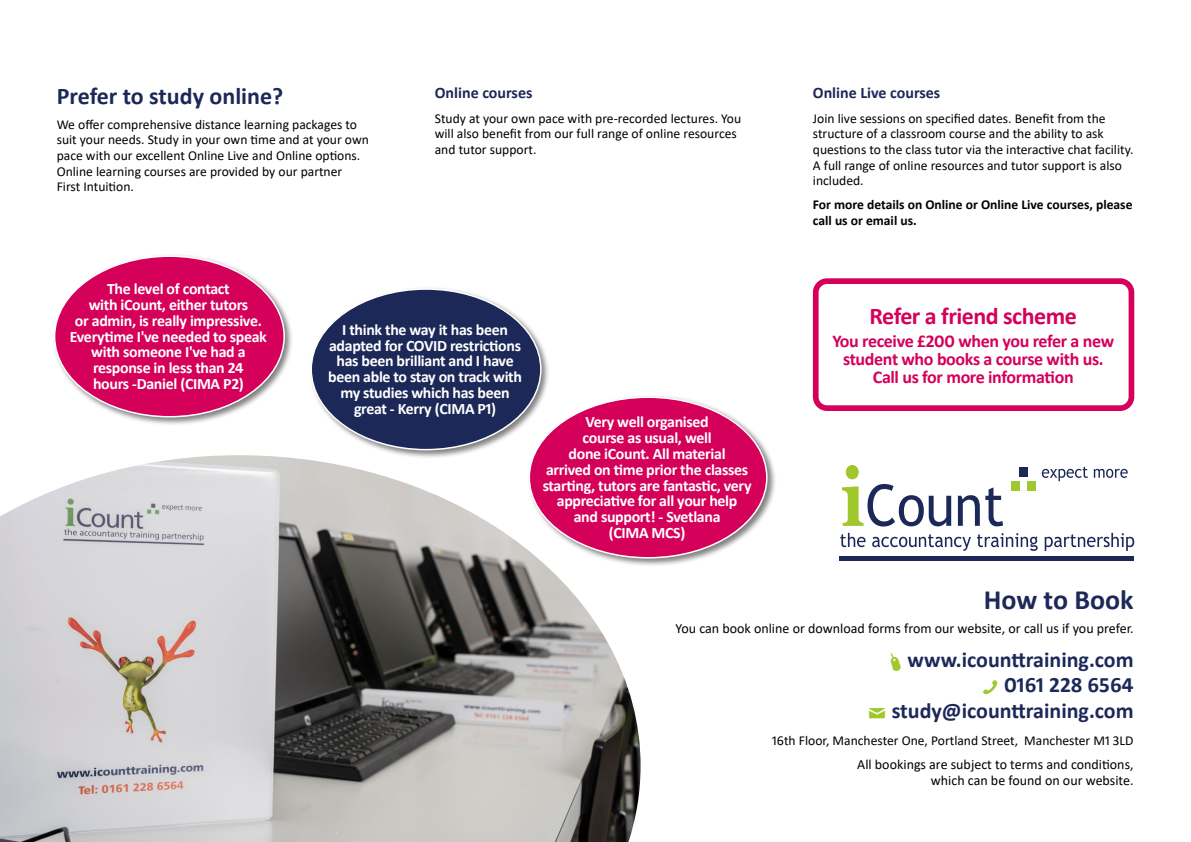
<style>
.page{position:relative;width:1191px;height:842px;background:#fff}
.page>*{position:absolute;margin:0;border:0;box-sizing:border-box;transform-origin:0 0}
.t1{font:700 28px "Calibri";color:#1c2958}
.t2{font:700 24px "Calibri";color:#1c2958}
.t3{font:700 24px "Calibri";letter-spacing:-.02em;color:#d4005a}
.t4{font:700 22px/25.4px "Calibri";color:#1c2958;text-align:right}
.t5{font:700 18px/18px "Calibri";letter-spacing:-.02em;color:#d4005a;text-align:center}
.t6{font:700 16px "Calibri";color:#1c2958}
.t7{font:700 15.8px/15.8px "Calibri";letter-spacing:-.02em;color:#fff;text-align:center}
.t8{font:14px/16px "Calibri";color:#000;text-align:right}
.t9{font:13.6px/15.6px "Calibri";color:#000}
.t10{font:700 13.6px/15.6px "Calibri";color:#000}
.s1{font-family:"Entypo";font-weight:400;font-size:35.2px;color:#a0c72c}
</style>
<div class="page">
<img style="left:0;top:455px;width:640px;height:387px">
<div style="left:52px;top:254px;width:242px;height:172px;background:#000;opacity:.5"></div>
<div style="left:55px;top:256px;width:229px;height:161px;background:#d4005a;border-radius:50%"></div>
<div style="left:309px;top:286px;width:241px;height:173px;background:#000;opacity:.5"></div>
<div style="left:311px;top:289px;width:230px;height:161px;background:#1c2958;border-radius:50%"></div>
<div style="left:526px;top:395px;width:250px;height:172px;background:#000;opacity:.5"></div>
<div style="left:529px;top:397px;width:238px;height:161px;background:#d4005a;border-radius:50%"></div>
<svg style="left:840px;top:533px;width:25px;height:14px"></svg>
<svg style="left:872px;top:534px;width:99px;height:17px"></svg>
<svg style="left:977px;top:533px;width:60px;height:18px"></svg>
<svg style="left:1044px;top:533px;width:90px;height:18px"></svg>
<svg style="left:1041px;top:467px;width:46px;height:14px"></svg>
<svg style="left:1093px;top:469px;width:34px;height:9px"></svg>
<svg style="left:958px;top:495px;width:21px;height:31px"></svg>
<svg style="left:985px;top:487px;width:18px;height:39px"></svg>
<svg style="left:842px;top:465px;width:109px;height:61px"></svg>
<div style="left:1019px;top:468px;width:8px;height:9px;background:#1c2958"></div>
<div style="left:1011px;top:481px;width:8px;height:10px;background:#a0c72c"></div>
<div style="left:1027px;top:481px;width:8px;height:10px;background:#a0c72c"></div>
<hr style="left:839px;top:556px;width:295px;height:4px;background:#1c2958">
<div style="left:813px;top:278px;width:321px;height:133px;border:6px solid #d4005a;border-radius:11px"></div>
<h2 class="t2" style="left:57px;top:80px;width:228px">Prefer to study online?</h2>
<p class="t9" style="left:57px;top:116px;width:314px">We offer comprehensive distance learning packages to suit your needs. Study in your own time and at your own pace with our excellent Online Live and Online options.<br>Online learning courses are provided by our partner First Intuition.</p>
<p class="t6" style="left:435px;top:82px;width:99px">Online courses</p>
<p class="t9" style="left:435px;top:110px;width:308px">Study at your own pace with pre-recorded lectures. You will also benefit from our full range of online resources and tutor support.</p>
<p class="t7" style="left:70px;top:280px;width:198px">The level of contact<br>with iCount, either tutors<br>or admin, is really impressive.<br>Everytime I've needed to speak with someone I've had a response in less than 24<br>hours -Daniel (CIMA P2)</p>
<p class="t7" style="left:328px;top:321px;width:195px">I think the way it has been adapted for COVID restrictions has been brilliant and I have been able to stay on track with my studies which has been great - Kerry (CIMA P1)</p>
<p class="t7" style="left:543px;top:413px;width:210px">Very well organised<br>course as usual, well<br>done iCount. All material<br>arrived on time prior the classes starting, tutors are fantastic, very appreciative for all your help and support! - Svetlana<br>(CIMA MCS)</p>
<p class="t6" style="left:813px;top:82px;width:129px">Online Live courses</p>
<p class="t9" style="left:813px;top:110px;width:322px">Join live sessions on specified dates. Benefit from the structure of a classroom course and the ability to ask questions to the class tutor via the interactive chat facility.<br>A full range of online resources and tutor support is also included.</p>
<p class="t10" style="left:813px;top:197px;width:321px">For more details on Online or Online Live courses, please call us or email us.</p>
<h2 class="t3" style="left:869px;top:299px;width:209px">Refer a friend scheme</h2>
<h3 class="t5" style="left:832px;top:332px;width:283px">You receive £200 when you refer a new student who books a course with us.<br>Call us for more information</h3>
<h1 class="t1" style="left:983px;top:579px;width:151px">How to Book</h1>
<p class="t8" style="left:675px;top:620px;width:459px">You can book online or download forms from our website, or call us if you prefer.</p>
<h3 class="t4" style="left:867px;top:647px;width:268px">www.icounttraining.com<br>0161 228 6564<br><span class="s1">✉</span> study@icounttraining.com</h3>
<p class="t9" style="left:772px;top:732px;width:363px">16th Floor, Manchester One, Portland Street, Manchester M1 3LD</p>
<p class="t8" style="left:857px;top:756px;width:278px">All bookings are subject to terms and conditions, which can be found on our website.</p>
</div>
